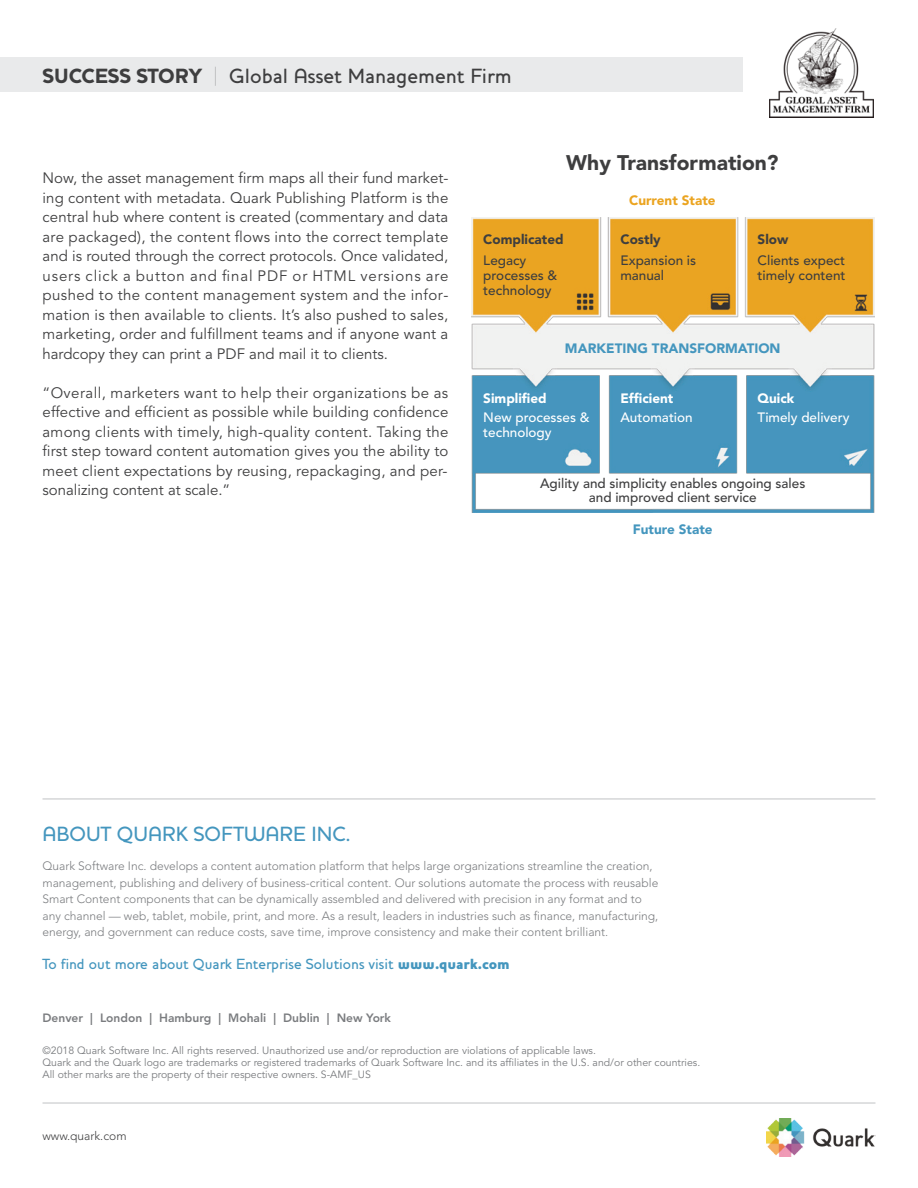
<style>
.page{position:relative;width:918px;height:1188px;background:#fff}
.page>*{position:absolute;margin:0;border:0;box-sizing:border-box;transform-origin:0 0}
.t1{font:500 21px "Houschka";color:#3e3e3f}
.t2{font:500 21px "Houschka";color:#4496be}
.t3{font:900 21px "Avenir";color:#3e3e3f}
.t4{font:15px/19.5px "Avenir";color:#3e3e3f;text-align:justify}
.t5{font:500 15px "Houschka";color:#4496be}
.t6{font:500 13.5px/15px "Avenir";color:#3e3e3f}
.t7{font:500 13.5px/15px "Avenir";color:#fff}
.t8{font:900 13.5px "Avenir";color:#4496be}
.t9{font:900 13.5px "Avenir";color:#fff}
.t10{font:900 13.5px "Avenir";color:#3e3e3f}
.t11{font:900 13.5px "Avenir";color:#eba420}
.t12{font:300 12px/16.5px "Avenir";color:#7a7c7f}
.t13{font:800 12px "Avenir";color:#7a7c7f}
.t14{font:300 12px "Avenir";color:#3e3e3f}
.t15{font:10.5px/12px "Avenir";color:#7a7c7f}
.s1{font-weight:900}
.s2{font-weight:100}
.s3{font-weight:800}
</style>
<div class="page">
<img style="left:471px;top:218px;width:403px;height:295px">
<div style="left:0;top:58px;width:743px;height:34px;background:#e9eaeb"></div>
<img style="left:767px;top:1119px;width:109px;height:38px">
<img style="left:769px;top:29px;width:105px;height:89px">
<hr style="left:43px;top:1102px;width:832px;height:2px;background:#d5d6d8">
<hr style="left:43px;top:798px;width:832px;height:2px;background:#d5d6d8">
<h1 class="t1" style="left:43px;top:69px;width:471px"><span class="s1">SUCCESS STORY</span> <span class="s2">|</span> Global Asset Management Firm</h1>
<p class="t4" style="left:43px;top:170px;width:407px">Now, the asset management firm maps all their fund market&shy;ing content with metadata. Quark Publishing Platform is the central hub where content is created (commentary and data are packaged), the content flows into the correct template and is routed through the correct protocols. Once validated, users click a button and final PDF or HTML versions are pushed to the content management system and the infor&shy;mation is then available to clients. It’s also pushed to sales, marketing, order and fulfillment teams and if anyone want a hardcopy they can print a PDF and mail it to clients.</p>
<p class="t4" style="left:43px;top:385px;width:407px">“Overall, marketers want to help their organizations be as effective and efficient as possible while building confidence among clients with timely, high-quality content. Taking the first step toward content automation gives you the ability to meet client expectations by reusing, repackaging, and per&shy;sonalizing content at scale.”</p>
<h1 class="t3" style="left:566px;top:154px;width:214px">Why Transformation?</h1>
<p class="t11" style="left:629px;top:194px;width:88px">Current State</p>
<p class="t10" style="left:483px;top:234px;width:82px">Complicated</p>
<p class="t10" style="left:620px;top:234px;width:42px">Costly</p>
<p class="t10" style="left:758px;top:234px;width:32px">Slow</p>
<p class="t6" style="left:483px;top:255px;width:76px">Legacy processes &amp; technology</p>
<p class="t6" style="left:620px;top:255px;width:77px">Expansion is manual</p>
<p class="t6" style="left:758px;top:255px;width:90px">Clients expect timely content</p>
<p class="t8" style="left:565px;top:343px;width:217px">MARKETING TRANSFORMATION</p>
<p class="t9" style="left:483px;top:392px;width:65px">Simplified</p>
<p class="t9" style="left:620px;top:392px;width:55px">Efficient</p>
<p class="t9" style="left:758px;top:392px;width:38px">Quick</p>
<p class="t7" style="left:483px;top:412px;width:108px">New processes &amp; technology</p>
<p class="t7" style="left:620px;top:412px;width:74px">Automation</p>
<p class="t7" style="left:758px;top:412px;width:93px">Timely delivery</p>
<p class="t6" style="left:540px;top:478px;width:267px;line-height:13.5px;text-align:center">Agility and simplicity enables ongoing sales and improved client service</p>
<p class="t8" style="left:633px;top:524px;width:81px">Future State</p>
<h1 class="t2" style="left:43px;top:827px;width:309px">ABOUT QUARK SOFTWARE INC.</h1>
<p class="t12" style="left:43px;top:859px;width:617px">Quark Software Inc. develops a content automation platform that helps large organizations streamline the creation, management, publishing and delivery of business-critical content. Our solutions automate the process with reusable Smart Content components that can be dynamically assembled and delivered with precision in any format and to any channel — web, tablet, mobile, print, and more. As a result, leaders in industries such as finance, manufacturing, energy, and government can reduce costs, save time, improve consistency and make their content brilliant.</p>
<p class="t5" style="left:43px;top:959px;width:469px">To find out more about Quark Enterprise Solutions visit <span class="s3">www.quark.com</span></p>
<p class="t13" style="left:43px;top:1013px;width:350px">Denver | London | Hamburg | Mohali | Dublin | New York</p>
<p class="t15" style="left:43px;top:1046px;width:659px">©2018 Quark Software Inc. All rights reserved. Unauthorized use and/or reproduction are violations of applicable laws.<br>Quark and the Quark logo are trademarks or registered trademarks of Quark Software Inc. and its affiliates in the U.S. and/or other countries.<br>All other marks are the property of their respective owners. S-AMF_US</p>
<p class="t14" style="left:43px;top:1131px;width:86px">www.quark.com</p>
</div>
